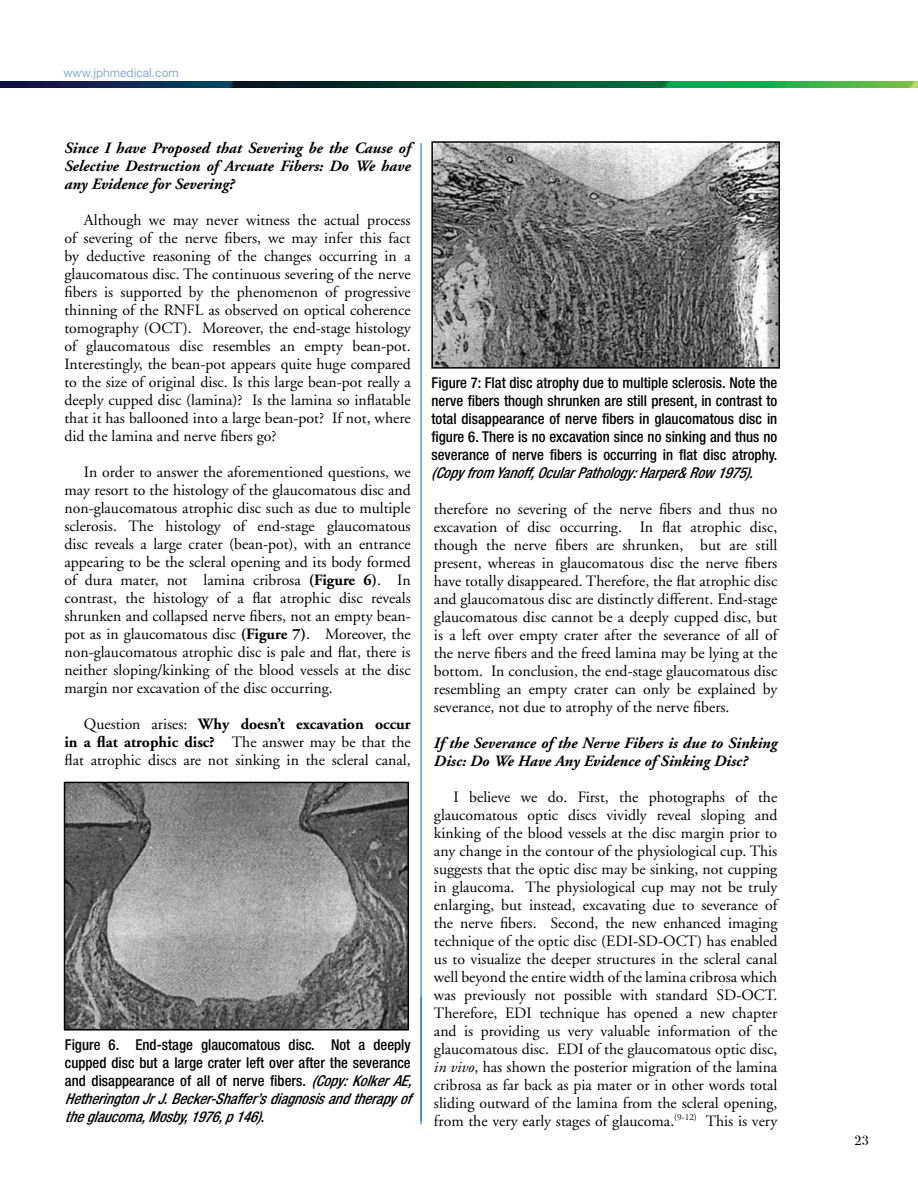
<style>
.page{position:relative;width:918px;height:1188px;background:#fff}
.page>*{position:absolute;margin:0;border:0;box-sizing:border-box;transform-origin:0 0}
.t1{font:15.75px/18px "Adobe Garamond";color:#000;text-align:justify}
.t2{font:italic 700 15.75px/18px "Adobe Garamond";color:#000;text-align:justify}
.t3{font:500 condensed 15px/18px "Helvetica Neue";color:#000}
.t4{font:12px "Helvetica Neue";color:#8caad3}
.s1{font-weight:700}
.s2{font-style:italic}
</style>
<div class="page">
<img style="left:1px;top:82px;width:917px;height:5px">
<hr style="left:421px;top:997px;width:1px;height:127px;background:#0074b4">
<hr style="left:421px;top:143px;width:1px;height:978px;background:#0074b4">
<img style="left:67px;top:785px;width:339px;height:243px">
<div style="left:64px;top:782px;width:345px;height:249px;border:2px solid #000"></div>
<img style="left:434px;top:144px;width:343px;height:222px">
<div style="left:431px;top:141px;width:349px;height:228px;border:2px solid #000"></div>
<p class="t4" style="left:64px;top:65px;width:117px">www.jphmedical.com</p>
<p class="t2" style="left:64px;top:140px;width:348px">Since I have Proposed that Severing be the Cause of Selective Destruction of Arcuate Fibers: Do We have any Evidence for Severing?</p>
<p class="t1" style="left:64px;top:212px;width:348px;text-indent:19px">Although we may never witness the actual process of severing of the nerve fibers, we may infer this fact by deductive reasoning of the changes occurring in a glaucomatous disc. The continuous severing of the nerve fibers is supported by the phenomenon of progressive thinning of the RNFL as observed on optical coherence tomography (OCT). Moreover, the end-stage histology of glaucomatous disc resembles an empty bean-pot.<br>Interestingly, the bean-pot appears quite huge compared to the size of original disc. Is this large bean-pot really a deeply cupped disc (lamina)? Is the lamina so inflatable that it has ballooned into a large bean-pot? If not, where did the lamina and nerve fibers go?</p>
<p class="t1" style="left:64px;top:464px;width:348px;text-indent:19px">In order to answer the aforementioned questions, we may resort to the histology of the glaucomatous disc and non-glaucomatous atrophic disc such as due to multiple sclerosis. The histology of end-stage glaucomatous disc reveals a large crater (bean-pot), with an entrance appearing to be the scleral opening and its body formed of dura mater, not lamina cribrosa <span class="s1">(Figure 6)</span>. In contrast, the histology of a flat atrophic disc reveals shrunken and collapsed nerve fibers, not an empty bean&shy;pot as in glaucomatous disc <span class="s1">(Figure 7)</span>. Moreover, the non-glaucomatous atrophic disc is pale and flat, there is neither sloping/kinking of the blood vessels at the disc margin nor excavation of the disc occurring.</p>
<p class="t1" style="left:64px;top:716px;width:348px;text-indent:19px">Question arises: <span class="s1">Why doesn’t excavation occur in a flat atrophic disc?</span> The answer may be that the flat atrophic discs are not sinking in the scleral canal,</p>
<p class="t3" style="left:65px;top:1036px;width:354px">Figure 6. End-stage glaucomatous disc. Not a deeply cupped disc but a large crater left over after the severance and disappearance of all of nerve fibers. <span class="s2">(Copy:KolkerAE, HetheringtonJrJ.Becker-Shaffer’sdiagnosisandtherapyof theglaucoma,Mosby,1976,p146)</span>.</p>
<p class="t3" style="left:432px;top:374px;width:347px;text-align:justify">Figure 7: Flat disc atrophy due to multiple sclerosis. Note the nerve fibers though shrunken are still present, in contrast to total disappearance of nerve fibers in glaucomatous disc in figure 6. There is no excavation since no sinking and thus no severance of nerve fibers is occurring in flat disc atrophy. <span class="s2">(CopyfromYanoff,OcularPathology:Harper&amp;Row1975)</span>.</p>
<p class="t1" style="left:434px;top:500px;width:345px">therefore no severing of the nerve fibers and thus no excavation of disc occurring. In flat atrophic disc, though the nerve fibers are shrunken, but are still present, whereas in glaucomatous disc the nerve fibers have totally disappeared. Therefore, the flat atrophic disc and glaucomatous disc are distinctly different. End-stage glaucomatous disc cannot be a deeply cupped disc, but is a left over empty crater after the severance of all of the nerve fibers and the freed lamina may be lying at the bottom. In conclusion, the end-stage glaucomatous disc resembling an empty crater can only be explained by severance, not due to atrophy of the nerve fibers.</p>
<p class="t2" style="left:434px;top:734px;width:345px">If the Severance of the Nerve Fibers is due to Sinking<br>Disc: Do We Have Any Evidence of Sinking Disc?</p>
<p class="t1" style="left:434px;top:788px;width:345px;text-indent:19px">I believe we do. First, the photographs of the glaucomatous optic discs vividly reveal sloping and kinking of the blood vessels at the disc margin prior to any change in the contour of the physiological cup. This suggests that the optic disc may be sinking, not cupping in glaucoma. The physiological cup may not be truly enlarging, but instead, excavating due to severance of the nerve fibers. Second, the new enhanced imaging technique of the optic disc (EDI-SD-OCT) has enabled us to visualize the deeper structures in the scleral canal well beyond the entire width of the lamina cribrosa which was previously not possible with standard SD-OCT.<br>Therefore, EDI technique has opened a new chapter and is providing us very valuable information of the glaucomatous disc. EDI of the glaucomatous optic disc, <span class="s2">in vivo</span>, has shown the posterior migration of the lamina cribrosa as far back as pia mater or in other words total sliding outward of the lamina from the scleral opening, from the very early stages of glaucoma.<sup>(9-12)</sup> This is very</p>
</div>
